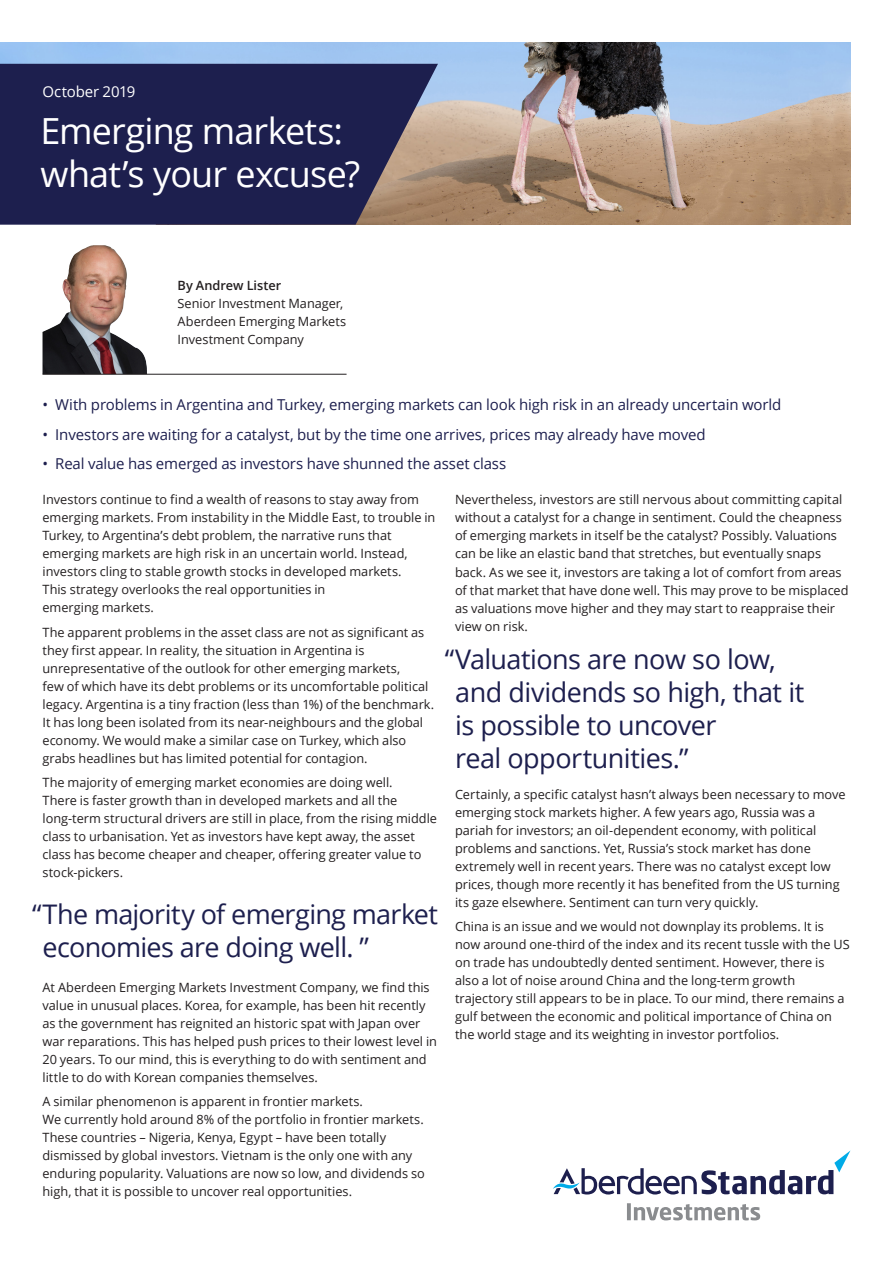
<style>
.page{position:relative;width:893px;height:1263px;background:#fff}
.page>*{position:absolute;margin:0;border:0;box-sizing:border-box;transform-origin:0 0}
.t1{font:36px/43.5px "Open Sans";letter-spacing:-.02em;color:#fff}
.t2{font:27px/33px "Open Sans";letter-spacing:-.02em;color:#1d1f4e}
.t3{font:15px "Open Sans";letter-spacing:-.01em;color:#1d1f4e}
.t4{font:15px "Open Sans";letter-spacing:-.01em;color:#fff}
.t5{font:12.75px/18px "Open Sans";color:#231f20}
.t6{font:600 12.75px "Open Sans";color:#231f20}
</style>
<div class="page">
<img style="left:0;top:43px;width:850px;height:182px">
<svg style="left:0;top:64px;width:438px;height:161px;background:#2b2a53"></svg>
<svg style="left:553px;top:1151px;width:297px;height:43px"></svg>
<svg style="left:627px;top:1203px;width:133px;height:17px"></svg>
<img style="left:43px;top:245px;width:104px;height:129px">
<hr style="left:43px;top:374px;width:304px;height:1px;background:#231f20">
<p class="t4" style="left:43px;top:81px;width:94px">October 2019</p>
<h1 class="t1" style="left:40px;top:108px;width:321px">Emerging markets: what’s your excuse?</h1>
<p class="t6" style="left:178px;top:277px;width:105px">By Andrew Lister</p>
<p class="t5" style="left:178px;top:294px;width:170px">Senior Investment Manager,<br>Aberdeen Emerging Markets<br>Investment Company</p>
<p class="t3" style="left:43px;top:395px;width:740px">• With problems in Argentina and Turkey, emerging markets can look high risk in an already uncertain world</p>
<p class="t3" style="left:43px;top:424px;width:665px">• Investors are waiting for a catalyst, but by the time one arrives, prices may already have moved</p>
<p class="t3" style="left:43px;top:454px;width:465px">• Real value has emerged as investors have shunned the asset class</p>
<p class="t5" style="left:43px;top:490px;width:394px">Investors continue to find a wealth of reasons to stay away from emerging markets. From instability in the Middle East, to trouble in Turkey, to Argentina’s debt problem, the narrative runs that emerging markets are high risk in an uncertain world. Instead, investors cling to stable growth stocks in developed markets.<br>This strategy overlooks the real opportunities in<br>emerging markets.</p>
<p class="t5" style="left:43px;top:623px;width:393px">The apparent problems in the asset class are not as significant as they first appear. In reality, the situation in Argentina is unrepresentative of the outlook for other emerging markets,<br>few of which have its debt problems or its uncomfortable political legacy. Argentina is a tiny fraction (less than 1%) of the benchmark.<br>It has long been isolated from its near-neighbours and the global economy. We would make a similar case on Turkey, which also grabs headlines but has limited potential for contagion.</p>
<p class="t5" style="left:43px;top:773px;width:396px">The majority of emerging market economies are doing well.<br>There is faster growth than in developed markets and all the long-term structural drivers are still in place, from the rising middle class to urbanisation. Yet as investors have kept away, the asset class has become cheaper and cheaper, offering greater value to stock-pickers.</p>
<p class="t5" style="left:455px;top:490px;width:395px">Nevertheless, investors are still nervous about committing capital without a catalyst for a change in sentiment. Could the cheapness of emerging markets in itself be the catalyst? Possibly. Valuations can be like an elastic band that stretches, but eventually snaps back. As we see it, investors are taking a lot of comfort from areas of that market that have done well. This may prove to be misplaced as valuations move higher and they may start to reappraise their view on risk.</p>
<h2 class="t2" style="left:455px;top:642px;width:351px;text-indent:-10px">“Valuations are now so low, and dividends so high, that it is possible to uncover<br>real opportunities.”</h2>
<p class="t5" style="left:455px;top:785px;width:392px">Certainly, a specific catalyst hasn’t always been necessary to move emerging stock markets higher. A few years ago, Russia was a pariah for investors; an oil-dependent economy, with political problems and sanctions. Yet, Russia’s stock market has done extremely well in recent years. There was no catalyst except low prices, though more recently it has benefited from the US turning its gaze elsewhere. Sentiment can turn very quickly.</p>
<p class="t5" style="left:455px;top:917px;width:396px">China is an issue and we would not downplay its problems. It is now around one-third of the index and its recent tussle with the US on trade has undoubtedly dented sentiment. However, there is also a lot of noise around China and the long-term growth trajectory still appears to be in place. To our mind, there remains a gulf between the economic and political importance of China on the world stage and its weighting in investor portfolios.</p>
<h2 class="t2" style="left:43px;top:897px;width:397px;text-indent:-10px">“The majority of emerging market economies are doing well. ”</h2>
<p class="t5" style="left:43px;top:978px;width:396px">At Aberdeen Emerging Markets Investment Company, we find this value in unusual places. Korea, for example, has been hit recently as the government has reignited an historic spat with Japan over war reparations. This has helped push prices to their lowest level in 20 years. To our mind, this is everything to do with sentiment and little to do with Korean companies themselves.</p>
<p class="t5" style="left:43px;top:1092px;width:384px">A similar phenomenon is apparent in frontier markets.<br>We currently hold around 8% of the portfolio in frontier markets.<br>These countries – Nigeria, Kenya, Egypt – have been totally dismissed by global investors. Vietnam is the only one with any enduring popularity. Valuations are now so low, and dividends so high, that it is possible to uncover real opportunities.</p>
</div>
